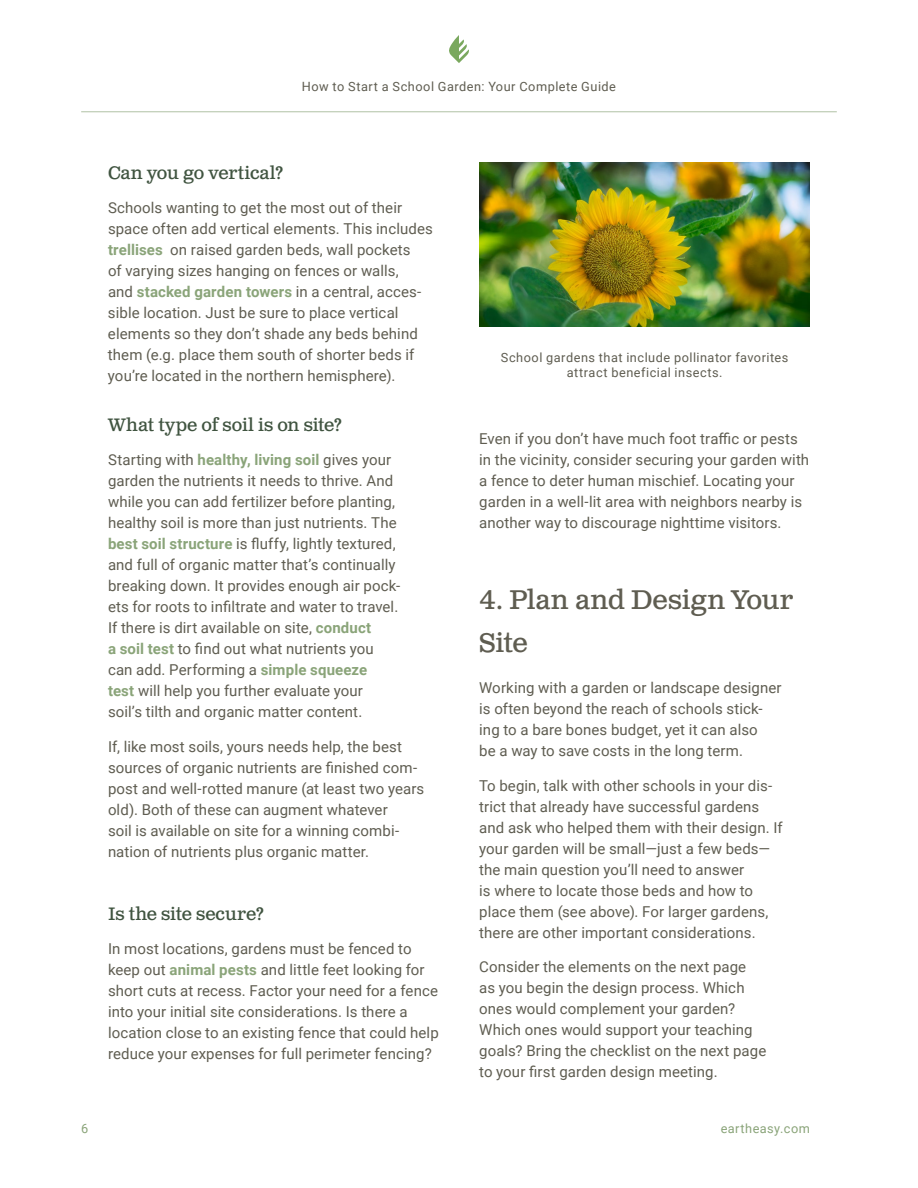
<style>
.page{position:relative;width:918px;height:1188px;background:#fff}
.page>*{position:absolute;margin:0;border:0;box-sizing:border-box;transform-origin:0 0}
.t1{font:27px/43.2px "Clarendon Text Pro";letter-spacing:-.005em;color:#5f5d51}
.t2{font:18px "Clarendon Text Pro";letter-spacing:-.005em;color:#405440}
.t3{font:15px/21px "Roboto";letter-spacing:.005em;color:#5f5d51}
.t4{font:12.75px/15.3px "Roboto";letter-spacing:.04em;color:#5f5d51;text-align:center}
.t5{font:12.75px "Roboto";letter-spacing:.035em;color:#8aa479}
.s1{font-weight:700;color:#8aa479}
</style>
<div class="page">
<hr style="left:81px;top:111px;width:756px;height:1px;background:#b9c8af">
<svg style="left:449px;top:35px;width:20px;height:28px"></svg>
<img style="left:479px;top:162px;width:331px;height:164px">
<p class="t4" style="left:302px;top:78px;width:316px">How to Start a School Garden: Your Complete Guide</p>
<p class="t2" style="left:108px;top:161px;width:177px">Can you go vertical?</p>
<p class="t3" style="left:108px;top:197px;width:326px">Schools wanting to get the most out of their space often add vertical elements. This includes <span class="s1">trellises</span> on raised garden beds, wall pockets<br>of varying sizes hanging on fences or walls,<br>and <span class="s1">stacked garden towers</span> in a central, acces&shy;sible location. Just be sure to place vertical elements so they don’t shade any beds behind them (e.g. place them south of shorter beds if you’re located in the northern hemisphere).</p>
<p class="t2" style="left:108px;top:413px;width:236px">What type of soil is on site?</p>
<p class="t3" style="left:108px;top:449px;width:294px">Starting with <span class="s1">healthy, living soil</span> gives your garden the nutrients it needs to thrive. And while you can add fertilizer before planting, healthy soil is more than just nutrients. The <span class="s1">best soil structure</span> is fluffy, lightly textured, and full of organic matter that’s continually breaking down. It provides enough air pock&shy;ets for roots to infiltrate and water to travel.<br>If there is dirt available on site, <span class="s1">conduct<br>a soil test</span> to find out what nutrients you can add. Performing a <span class="s1">simple squeeze<br>test</span> will help you further evaluate your soil’s tilth and organic matter content.</p>
<p class="t3" style="left:108px;top:735px;width:318px">If, like most soils, yours needs help, the best sources of organic nutrients are finished com&shy;post and well-rotted manure (at least two years old). Both of these can augment whatever<br>soil is available on site for a winning combi&shy;nation of nutrients plus organic matter.</p>
<p class="t2" style="left:108px;top:902px;width:158px">Is the site secure?</p>
<p class="t3" style="left:108px;top:938px;width:332px">In most locations, gardens must be fenced to keep out <span class="s1">animal pests</span> and little feet looking for short cuts at recess. Factor your need for a fence into your initial site considerations. Is there a location close to an existing fence that could help reduce your expenses for full perimeter fencing?</p>
<p class="t4" style="left:501px;top:349px;width:289px">School gardens that include pollinator favorites attract beneficial insects.</p>
<p class="t3" style="left:479px;top:427px;width:331px">Even if you don’t have much foot traffic or pests in the vicinity, consider securing your garden with a fence to deter human mischief. Locating your garden in a well-lit area with neighbors nearby is another way to discourage nighttime visitors.</p>
<h1 class="t1" style="left:479px;top:579px;width:316px">4. Plan and Design Your<br>Site</h1>
<p class="t3" style="left:479px;top:677px;width:304px">Working with a garden or landscape designer is often beyond the reach of schools stick&shy;ing to a bare bones budget, yet it can also<br>be a way to save costs in the long term.</p>
<p class="t3" style="left:479px;top:774px;width:305px">To begin, talk with other schools in your dis&shy;trict that already have successful gardens and ask who helped them with their design. If your garden will be small—just a few beds— the main question you’ll need to answer<br>is where to locate those beds and how to place them (see above). For larger gardens, there are other important considerations.</p>
<p class="t3" style="left:479px;top:956px;width:289px">Consider the elements on the next page<br>as you begin the design process. Which ones would complement your garden?<br>Which ones would support your teaching goals? Bring the checklist on the next page to your first garden design meeting.</p>
<p class="t5" style="left:81px;top:1120px;width:9px">6</p>
<p class="t5" style="left:721px;top:1120px;width:91px">eartheasy.com</p>
</div>
